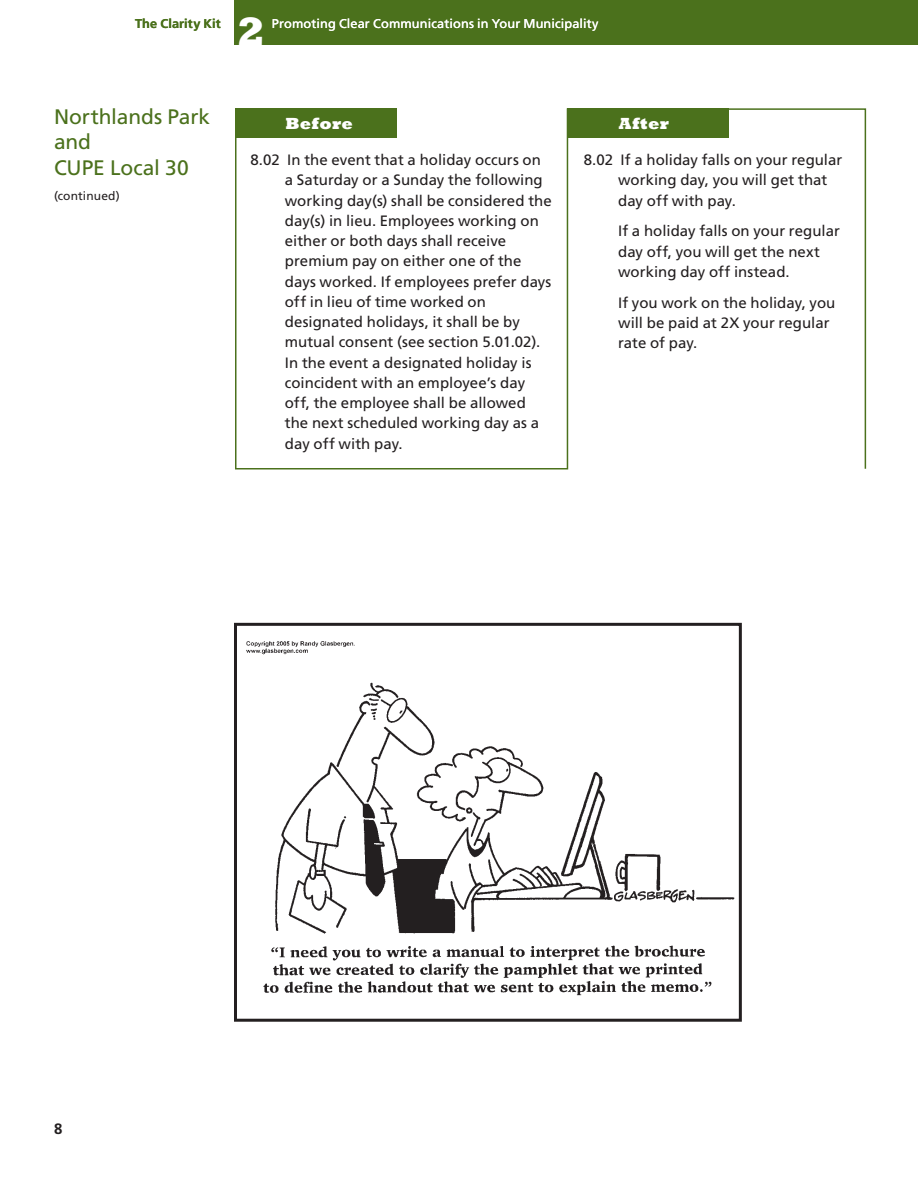
<style>
.page{position:relative;width:918px;height:1188px;background:#fff}
.page>*{position:absolute;margin:0;border:0;box-sizing:border-box;transform-origin:0 0}
.t1{font:800 42px "Rockwell";color:#fff}
.t2{font:21px/25.5px "Frutiger LT Std";letter-spacing:-.005em;color:#4b711c}
.t3{font:800 16.5px "Rockwell";letter-spacing:.015em;color:#fff}
.t4{font:15px/20.2px "Frutiger LT Std";color:#231f20}
.t5{font:12.75px "Frutiger LT Std";letter-spacing:.01em;color:#fff}
.t6{font:700 12.75px "Frutiger LT Std";letter-spacing:.01em;color:#4b711c}
.t7{font:12px "Frutiger LT Std";letter-spacing:.01em;color:#231f20}
</style>
<div class="page">
<div style="left:234px;top:0;width:684px;height:45px;background:#4b711c"></div>
<svg style="left:235px;top:108px;width:632px;height:362px"></svg>
<img style="left:246px;top:641px;width:489px;height:355px">
<div style="left:234px;top:623px;width:508px;height:399px;border:3px solid #231f20"></div>
<p class="t6" style="left:135px;top:16px;width:87px">The Clarity Kit</p>
<h1 class="t1" style="left:237px;top:7px;width:30px">2</h1>
<p class="t5" style="left:272px;top:16px;width:328px">Promoting Clear Communications in Your Municipality</p>
<h2 class="t2" style="left:54px;top:104px;width:158px">Northlands Park and<br>CUPE Local 30</h2>
<p class="t7" style="left:54px;top:189px;width:67px">(continued)</p>
<h4 class="t3" style="left:285px;top:114px;width:69px">Before</h4>
<h4 class="t3" style="left:619px;top:114px;width:51px">After</h4>
<p class="t4" style="left:285px;top:150px;width:268px;text-indent:-34px">8.02 In the event that a holiday occurs on a Saturday or a Sunday the following working day(s) shall be considered the day(s) in lieu. Employees working on either or both days shall receive premium pay on either one of the days worked. If employees prefer days off in lieu of time worked on designated holidays, it shall be by mutual consent (see section 5.01.02).<br>In the event a designated holiday is coincident with an employee’s day off, the employee shall be allowed the next scheduled working day as a day off with pay.</p>
<p class="t4" style="left:618px;top:150px;width:226px;text-indent:-34px">8.02 If a holiday falls on your regular working day, you will get that day off with pay.</p>
<p class="t4" style="left:618px;top:221px;width:223px">If a holiday falls on your regular day off, you will get the next working day off instead.</p>
<p class="t4" style="left:618px;top:292px;width:219px">If you work on the holiday, you will be paid at 2X your regular rate of pay.</p>
</div>
